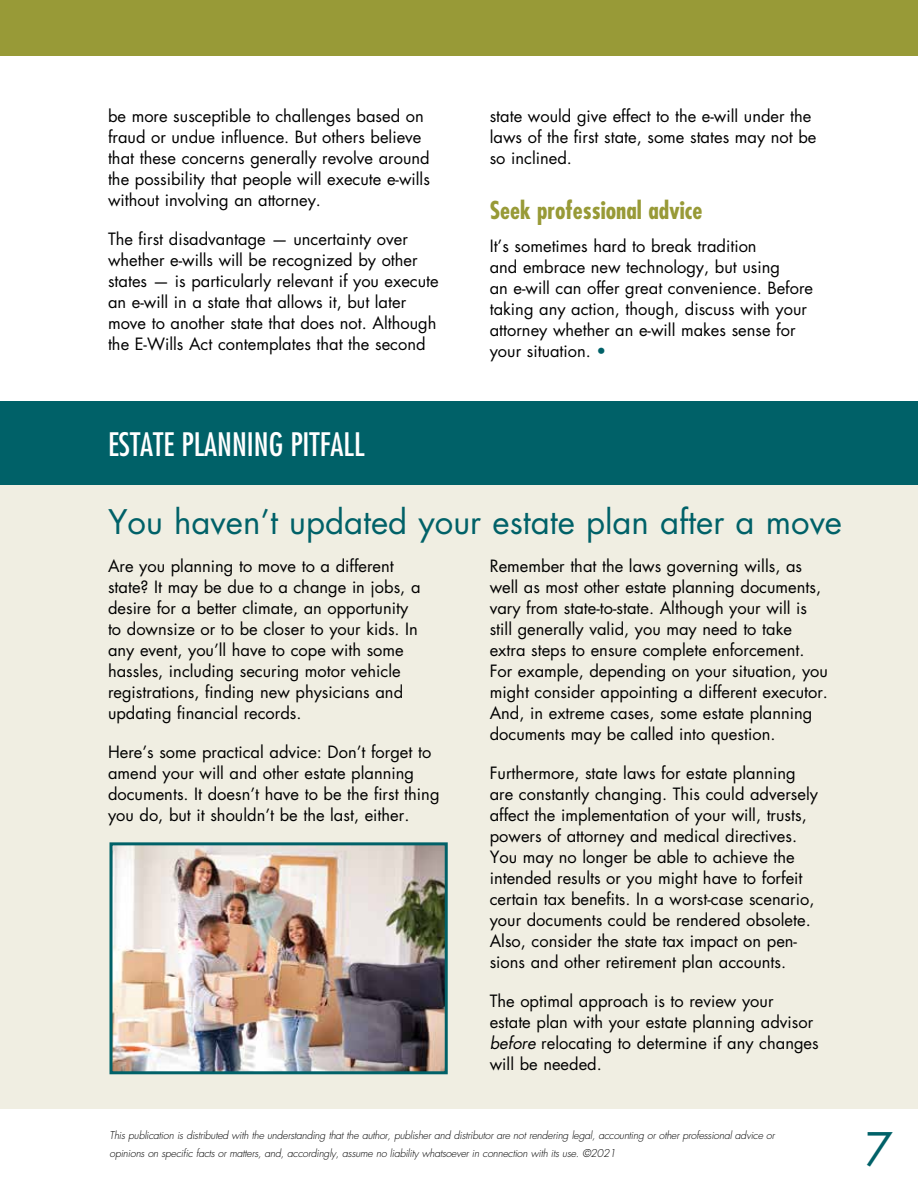
<style>
.page{position:relative;width:918px;height:1188px;background:#fff}
.page>*{position:absolute;margin:0;border:0;box-sizing:border-box;transform-origin:0 0}
.t1{font:45px "Futura Std";color:#006168}
.t2{font:33px "Futura Std";color:#006168}
.t3{font:condensed 31.5px "Futura Std";color:#fff}
.t4{font:700 condensed 24px "Futura Std";color:#989a37}
.t5{font:16.5px/21px "Futura Std";color:#000}
.t6{font:italic 300 10.5px/18px "Futura Std";letter-spacing:-.02em;color:#000}
.s1{color:#006168}
.s2{font-style:italic}
</style>
<div class="page">
<div style="left:0;top:417px;width:918px;height:691px;background:#f0eee2"></div>
<div style="left:0;top:401px;width:918px;height:84px;background:#006168"></div>
<div style="left:0;top:0;width:918px;height:55px;background:#989a37"></div>
<img style="left:114px;top:846px;width:330px;height:224px">
<div style="left:110px;top:842px;width:338px;height:232px;border:3px solid #006168"></div>
<p class="t5" style="left:108px;top:105px;width:323px">be more susceptible to challenges based on fraud or undue influence. But others believe that these concerns generally revolve around the possibility that people will execute e-wills without involving an attorney.</p>
<p class="t5" style="left:108px;top:228px;width:332px">The first disadvantage — uncertainty over whether e-wills will be recognized by other states — is particularly relevant if you execute an e-will in a state that allows it, but later move to another state that does not. Although the E-Wills Act contemplates that the second</p>
<p class="t5" style="left:490px;top:105px;width:328px">state would give effect to the e-will under the laws of the first state, some states may not be so inclined.</p>
<h3 class="t4" style="left:490px;top:195px;width:214px">Seek professional advice</h3>
<p class="t5" style="left:490px;top:236px;width:325px">It’s sometimes hard to break tradition<br>and embrace new technology, but using<br>an e-will can offer great convenience. Before taking any action, though, discuss with your attorney whether an e-will makes sense for your situation. <span class="s1">•</span></p>
<h3 class="t3" style="left:108px;top:425px;width:258px">ESTATE PLANNING PITFALL</h3>
<h2 class="t2" style="left:108px;top:501px;width:736px">You haven’t updated your estate plan after a move</h2>
<p class="t5" style="left:108px;top:555px;width:314px">Are you planning to move to a different state? It may be due to a change in jobs, a desire for a better climate, an opportunity to downsize or to be closer to your kids. In any event, you’ll have to cope with some hassles, including securing motor vehicle registrations, finding new physicians and updating financial records.</p>
<p class="t5" style="left:108px;top:742px;width:333px">Here’s some practical advice: Don’t forget to amend your will and other estate planning documents. It doesn’t have to be the first thing you do, but it shouldn’t be the last, either.</p>
<p class="t5" style="left:490px;top:556px;width:340px">Remember that the laws governing wills, as well as most other estate planning documents, vary from state-to-state. Although your will is still generally valid, you may need to take extra steps to ensure complete enforcement.<br>For example, depending on your situation, you might consider appointing a different executor.<br>And, in extreme cases, some estate planning documents may be called into question.</p>
<p class="t5" style="left:490px;top:763px;width:330px">Furthermore, state laws for estate planning are constantly changing. This could adversely affect the implementation of your will, trusts, powers of attorney and medical directives.<br>You may no longer be able to achieve the intended results or you might have to forfeit certain tax benefits. In a worst-case scenario, your documents could be rendered obsolete.<br>Also, consider the state tax impact on pen&shy;sions and other retirement plan accounts.</p>
<p class="t5" style="left:490px;top:991px;width:331px">The optimal approach is to review your estate plan with your estate planning advisor <span class="s2">before</span> relocating to determine if any changes will be needed.</p>
<p class="t6" style="left:110px;top:1126px;width:667px">This publication is distributed with the understanding that the author, publisher and distributor are not rendering legal, accounting or other professional advice or opinions on specific facts or matters, and, accordingly, assume no liability whatsoever in connection with its use. ©2021</p>
<h1 class="t1" style="left:865px;top:1120px;width:29px">7</h1>
</div>
